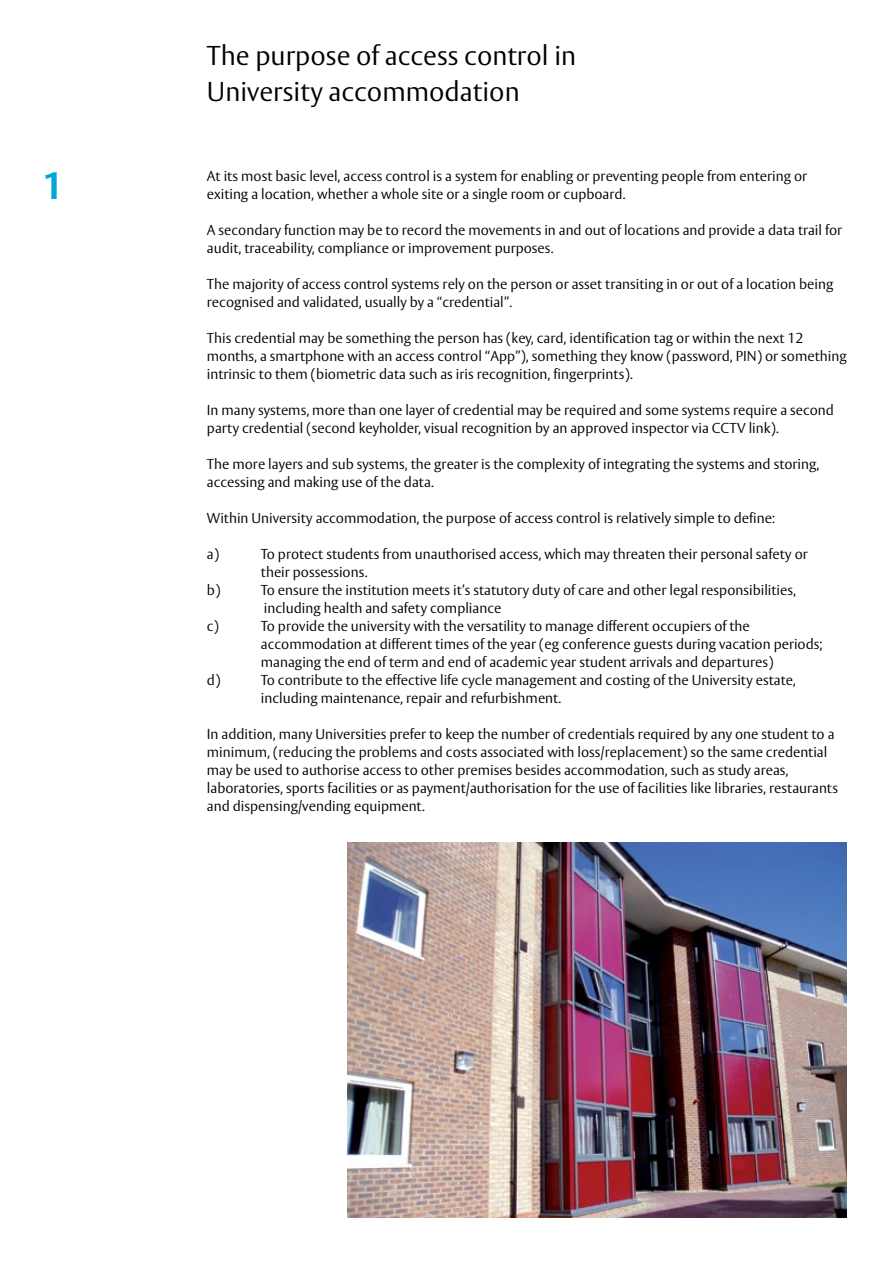
<style>
.page{position:relative;width:893px;height:1263px;background:#fff}
.page>*{position:absolute;margin:0;border:0;box-sizing:border-box;transform-origin:0 0}
.t1{font:700 37.5px "ASSA Vesta";color:#00a8d2}
.t2{font:300 27px/36px "ASSA Vesta";color:#000}
.t3{font:300 14.25px/18px "ASSA Vesta";color:#000}
</style>
<div class="page">
<img style="left:347px;top:842px;width:499px;height:376px">
<h1 class="t1" style="left:43px;top:163px;width:23px">1</h1>
<h2 class="t2" style="left:207px;top:39px;width:371px">The purpose of access control in<br>University accommodation</h2>
<p class="t3" style="left:207px;top:168px;width:602px">At its most basic level, access control is a system for enabling or preventing people from entering or exiting a location, whether a whole site or a single room or cupboard.</p>
<p class="t3" style="left:207px;top:222px;width:637px">A secondary function may be to record the movements in and out of locations and provide a data trail for audit, traceability, compliance or improvement purposes.</p>
<p class="t3" style="left:207px;top:276px;width:628px">The majority of access control systems rely on the person or asset transiting in or out of a location being recognised and validated, usually by a “credential”.</p>
<p class="t3" style="left:207px;top:330px;width:641px">This credential may be something the person has (key, card, identification tag or within the next 12 months, a smartphone with an access control “App”), something they know (password, PIN) or something intrinsic to them (biometric data such as iris recognition, fingerprints).</p>
<p class="t3" style="left:207px;top:402px;width:629px">In many systems, more than one layer of credential may be required and some systems require a second party credential (second keyholder, visual recognition by an approved inspector via CCTV link).</p>
<p class="t3" style="left:207px;top:456px;width:614px">The more layers and sub systems, the greater is the complexity of integrating the systems and storing, accessing and making use of the data.</p>
<p class="t3" style="left:207px;top:510px;width:570px">Within University accommodation, the purpose of access control is relatively simple to define:</p>
<p class="t3" style="left:207px;top:546px;width:14px">a)</p>
<p class="t3" style="left:261px;top:546px;width:548px">To protect students from unauthorised access, which may threaten their personal safety or their possessions.</p>
<p class="t3" style="left:207px;top:582px;width:15px">b)</p>
<p class="t3" style="left:261px;top:582px;width:537px">To ensure the institution meets it’s statutory duty of care and other legal responsibilities, including health and safety compliance</p>
<p class="t3" style="left:207px;top:618px;width:14px">c)</p>
<p class="t3" style="left:261px;top:618px;width:563px">To provide the university with the versatility to manage different occupiers of the accommodation at different times of the year (eg conference guests during vacation periods; managing the end of term and end of academic year student arrivals and departures)</p>
<p class="t3" style="left:207px;top:672px;width:15px">d)</p>
<p class="t3" style="left:261px;top:672px;width:536px">To contribute to the effective life cycle management and costing of the University estate, including maintenance, repair and refurbishment.</p>
<p class="t3" style="left:207px;top:726px;width:633px">In addition, many Universities prefer to keep the number of credentials required by any one student to a minimum, (reducing the problems and costs associated with loss/replacement) so the same credential may be used to authorise access to other premises besides accommodation, such as study areas, laboratories, sports facilities or as payment/authorisation for the use of facilities like libraries, restaurants and dispensing/vending equipment.</p>
</div>
